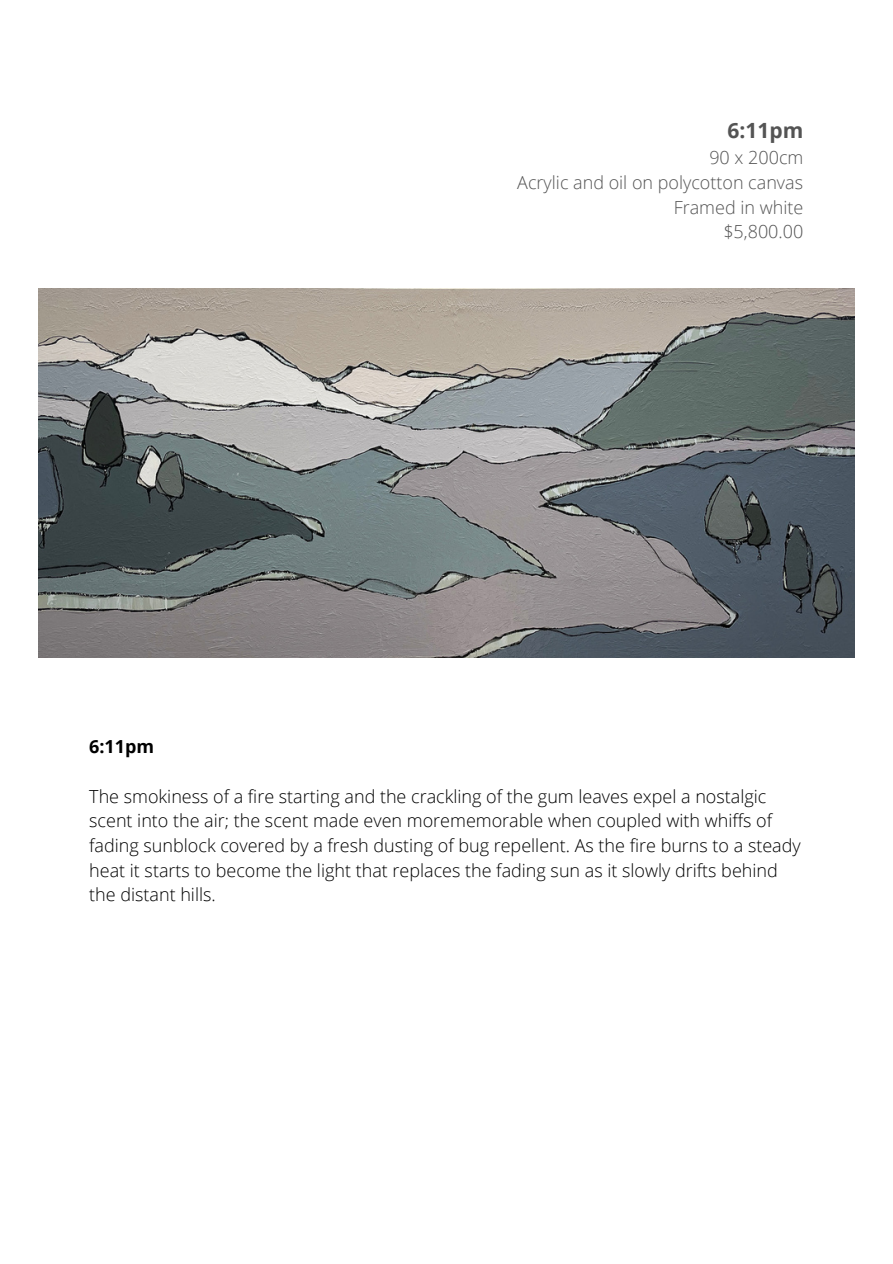
<style>
.page{position:relative;width:893px;height:1264px;background:#fff}
.page>*{position:absolute;margin:0;border:0;box-sizing:border-box;transform-origin:0 0}
.t1{font:700 21px "Open Sans";color:#545454}
.t2{font:300 18px/24.8px "Open Sans";color:#000}
.t3{font:300 18px/24.8px "Open Sans";color:#545454;text-align:right}
.t4{font:700 18px "Open Sans";color:#000}
</style>
<div class="page">
<img style="left:38px;top:289px;width:816px;height:369px">
<p class="t1" style="left:727px;top:116px;width:77px">6:11pm</p>
<p class="t3" style="left:517px;top:145px;width:287px">90 x 200cm<br>Acrylic and oil on polycotton canvas<br>Framed in white<br>$5,800.00</p>
<p class="t4" style="left:89px;top:733px;width:66px">6:11pm</p>
<p class="t2" style="left:89px;top:783px;width:712px">The smokiness of a fire starting and the crackling of the gum leaves expel a nostalgic scent into the air; the scent made even morememorable when coupled with whiffs of fading sunblock covered by a fresh dusting of bug repellent. As the fire burns to a steady heat it starts to become the light that replaces the fading sun as it slowly drifts behind the distant hills.</p>
</div>
